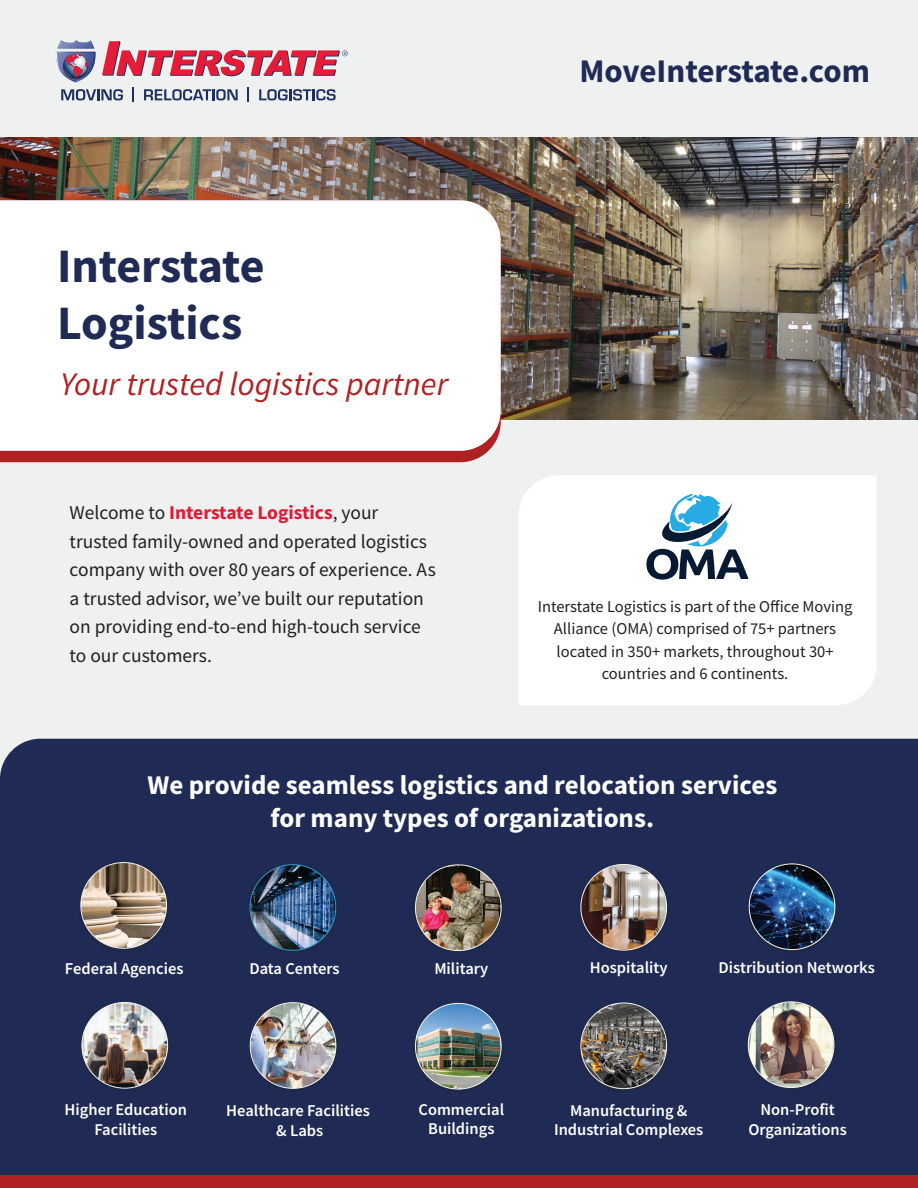
<style>
.page{position:relative;width:918px;height:1188px;background:#eff0f0}
.page>*{position:absolute;margin:0;border:0;box-sizing:border-box;transform-origin:0 0}
.t1{font:700 48px/57.6px "Source Sans Pro";color:#1f2b54}
.t2{font:italic 33px "Source Sans Variable";color:#b12023}
.t3{font:700 33px "Source Sans Pro";letter-spacing:-.01em;color:#1f2b54}
.t4{font:700 27px/33px "Source Sans Pro";color:#fff;text-align:center}
.t5{font:19.5px/28.5px "Source Sans Pro";color:#231f20}
.t6{font:600 16.5px/19.5px "Source Sans Pro";color:#fff;text-align:center}
.t7{font:16.5px/22.5px "Source Sans Pro";color:#231f20;text-align:center}
.s1{font-weight:700;color:#e51836}
</style>
<div class="page">
<img style="left:0;top:138px;width:918px;height:281px">
<div style="left:0;top:451px;width:488px;height:11px;background:#b12023"></div>
<div style="left:0;top:200px;width:501px;height:251px;background:#fff"></div>
<svg style="left:56px;top:40px;width:40px;height:42px"></svg>
<svg style="left:61px;top:89px;width:62px;height:11px"></svg>
<svg style="left:133px;top:87px;width:1px;height:15px"></svg>
<svg style="left:144px;top:89px;width:94px;height:12px"></svg>
<svg style="left:248px;top:87px;width:1px;height:15px"></svg>
<svg style="left:259px;top:89px;width:77px;height:12px"></svg>
<svg style="left:102px;top:41px;width:246px;height:35px"></svg>
<div style="left:0;top:739px;width:918px;height:437px;background:#1f2b54"></div>
<div style="left:412px;top:862px;width:92px;height:93px;background:#231f20;opacity:.51"></div>
<img style="left:415px;top:865px;width:86px;height:86px;border-radius:43px">
<div style="left:79px;top:1000px;width:92px;height:92px;background:#231f20;opacity:.51"></div>
<img style="left:82px;top:1002px;width:86px;height:86px;border-radius:43px">
<div style="left:412px;top:1001px;width:92px;height:92px;background:#231f20;opacity:.51"></div>
<img style="left:415px;top:1003px;width:86px;height:86px;border-radius:43px">
<div style="left:247px;top:1000px;width:92px;height:93px;background:#231f20;opacity:.51"></div>
<img style="left:250px;top:1003px;width:86px;height:85px;border-radius:42px">
<div style="left:247px;top:862px;width:92px;height:93px;background:#231f20;opacity:.51"></div>
<img style="left:250px;top:865px;width:86px;height:85px;border-radius:42px">
<div style="left:577px;top:862px;width:93px;height:92px;background:#231f20;opacity:.51"></div>
<img style="left:581px;top:865px;width:86px;height:85px">
<div style="left:77px;top:860px;width:93px;height:92px;background:#231f20;opacity:.51"></div>
<img style="left:81px;top:863px;width:86px;height:85px">
<div style="left:577px;top:1000px;width:93px;height:93px;background:#231f20;opacity:.51"></div>
<img style="left:581px;top:1003px;width:86px;height:85px">
<div style="left:746px;top:861px;width:92px;height:93px;background:#231f20;opacity:.51"></div>
<img style="left:749px;top:864px;width:86px;height:86px;border-radius:43px">
<div style="left:745px;top:999px;width:92px;height:93px;background:#231f20;opacity:.51"></div>
<img style="left:748px;top:1002px;width:86px;height:86px;border-radius:42px">
<div style="left:519px;top:475px;width:357px;height:230px;background:#fff"></div>
<svg style="left:646px;top:494px;width:103px;height:86px"></svg>
<div style="left:0;top:1176px;width:918px;height:12px;background:#b12023"></div>
<h1 class="t1" style="left:57px;top:236px;width:209px">Interstate<br>Logistics</h1>
<h2 class="t2" style="left:60px;top:364px;width:389px">Your trusted logistics partner</h2>
<p class="t5" style="left:70px;top:498px;width:368px">Welcome to <span class="s1">Interstate Logistics</span>, your trusted family-owned and operated logistics company with over 80 years of experience. As a trusted advisor, we’ve built our reputation on providing end-to-end high-touch service to our customers.</p>
<h2 class="t3" style="left:579px;top:49px;width:292px">MoveInterstate.com</h2>
<p class="t7" style="left:538px;top:595px;width:316px">Interstate Logistics is part of the Office Moving Alliance (OMA) comprised of 75+ partners located in 350+ markets, throughout 30+ countries and 6 continents.</p>
<h3 class="t4" style="left:147px;top:768px;width:631px">We provide seamless logistics and relocation services for many types of organizations.</h3>
<p class="t6" style="left:65px;top:958px;width:120px">Federal Agencies</p>
<p class="t6" style="left:590px;top:958px;width:79px">Hospitality</p>
<p class="t6" style="left:249px;top:959px;width:92px">Data Centers</p>
<p class="t6" style="left:434px;top:958px;width:56px">Military</p>
<p class="t6" style="left:719px;top:958px;width:158px">Distribution Networks</p>
<p class="t6" style="left:65px;top:1100px;width:124px">Higher Education<br>Facilities</p>
<p class="t6" style="left:419px;top:1100px;width:87px">Commercial<br>Buildings</p>
<p class="t6" style="left:226px;top:1101px;width:145px">Healthcare Facilities &amp; Labs</p>
<p class="t6" style="left:554px;top:1100px;width:151px">Manufacturing &amp;<br>Industrial Complexes</p>
<p class="t6" style="left:748px;top:1100px;width:100px">Non-Profit<br>Organizations</p>
</div>
